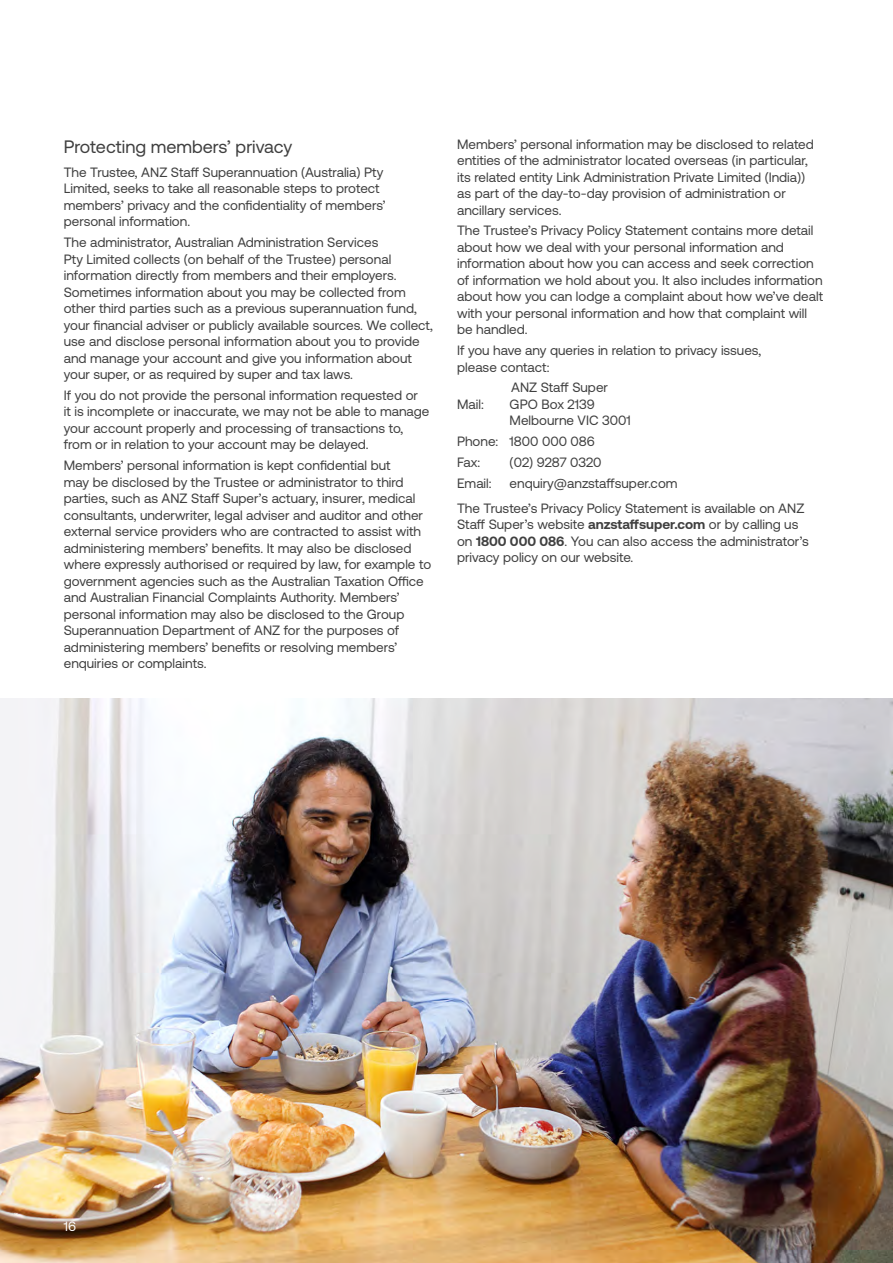
<style>
.page{position:relative;width:893px;height:1263px;background:#fff}
.page>*{position:absolute;margin:0;border:0;box-sizing:border-box;transform-origin:0 0}
.t1{font:18px "Aeonik";color:#404040}
.t2{font:13.5px/16.5px "Aeonik";color:#404040}
.t3{font:13.5px "Aeonik";color:#fff}
.s1{font-weight:700}
</style>
<div class="page">
<img style="left:0;top:698px;width:893px;height:565px">
<h1 class="t1" style="left:64px;top:137px;width:230px">Protecting members’ privacy</h1>
<p class="t2" style="left:64px;top:164px;width:323px">The Trustee, ANZ Staff Superannuation (Australia) Pty Limited, seeks to take all reasonable steps to protect members’ privacy and the confidentiality of members’ personal information.</p>
<p class="t2" style="left:64px;top:234px;width:371px">The administrator, Australian Administration Services<br>Pty Limited collects (on behalf of the Trustee) personal information directly from members and their employers.<br>Sometimes information about you may be collected from other third parties such as a previous superannuation fund, your financial adviser or publicly available sources. We collect, use and disclose personal information about you to provide and manage your account and give you information about your super, or as required by super and tax laws.</p>
<p class="t2" style="left:64px;top:387px;width:367px">If you do not provide the personal information requested or<br>it is incomplete or inaccurate, we may not be able to manage your account properly and processing of transactions to, from or in relation to your account may be delayed.</p>
<p class="t2" style="left:64px;top:457px;width:369px">Members’ personal information is kept confidential but<br>may be disclosed by the Trustee or administrator to third parties, such as ANZ Staff Super’s actuary, insurer, medical consultants, underwriter, legal adviser and auditor and other external service providers who are contracted to assist with administering members’ benefits. It may also be disclosed where expressly authorised or required by law, for example to government agencies such as the Australian Taxation Office and Australian Financial Complaints Authority. Members’ personal information may also be disclosed to the Group Superannuation Department of ANZ for the purposes of administering members’ benefits or resolving members’ enquiries or complaints.</p>
<p class="t2" style="left:457px;top:136px;width:358px">Members’ personal information may be disclosed to related entities of the administrator located overseas (in particular, its related entity Link Administration Private Limited (India)) as part of the day-to-day provision of administration or ancillary services.</p>
<p class="t2" style="left:457px;top:222px;width:367px">The Trustee’s Privacy Policy Statement contains more detail about how we deal with your personal information and information about how you can access and seek correction of information we hold about you. It also includes information about how you can lodge a complaint about how we’ve dealt with your personal information and how that complaint will be handled.</p>
<p class="t2" style="left:457px;top:342px;width:306px">If you have any queries in relation to privacy issues, please contact:</p>
<p class="t2" style="left:511px;top:379px;width:98px">ANZ Staff Super</p>
<p class="t2" style="left:457px;top:396px;width:28px">Mail:</p>
<p class="t2" style="left:510px;top:396px;width:123px">GPO Box 2139<br>Melbourne VIC 3001</p>
<p class="t2" style="left:457px;top:431px;width:139px;line-height:20.7px">Phone: 1800 000 086<br>Fax:</p>
<p class="t2" style="left:510px;top:454px;width:94px">(02) 9287 0320</p>
<p class="t2" style="left:457px;top:470px;width:349px;line-height:25px;text-indent:53px">enquiry@anzstaffsuper.com<br>The Trustee’s Privacy Policy Statement is available on ANZ</p>
<p class="t2" style="left:457px;top:516px;width:353px">Staff Super’s website <span class="s1">anzstaffsuper.com</span> or by calling us on <span class="s1">1800 000 086</span>. You can also access the administrator’s privacy policy on our website.</p>
<p class="t2" style="left:457px;top:475px;width:36px">Email:</p>
<p class="t3" style="left:64px;top:1218px;width:14px">16</p>
</div>
